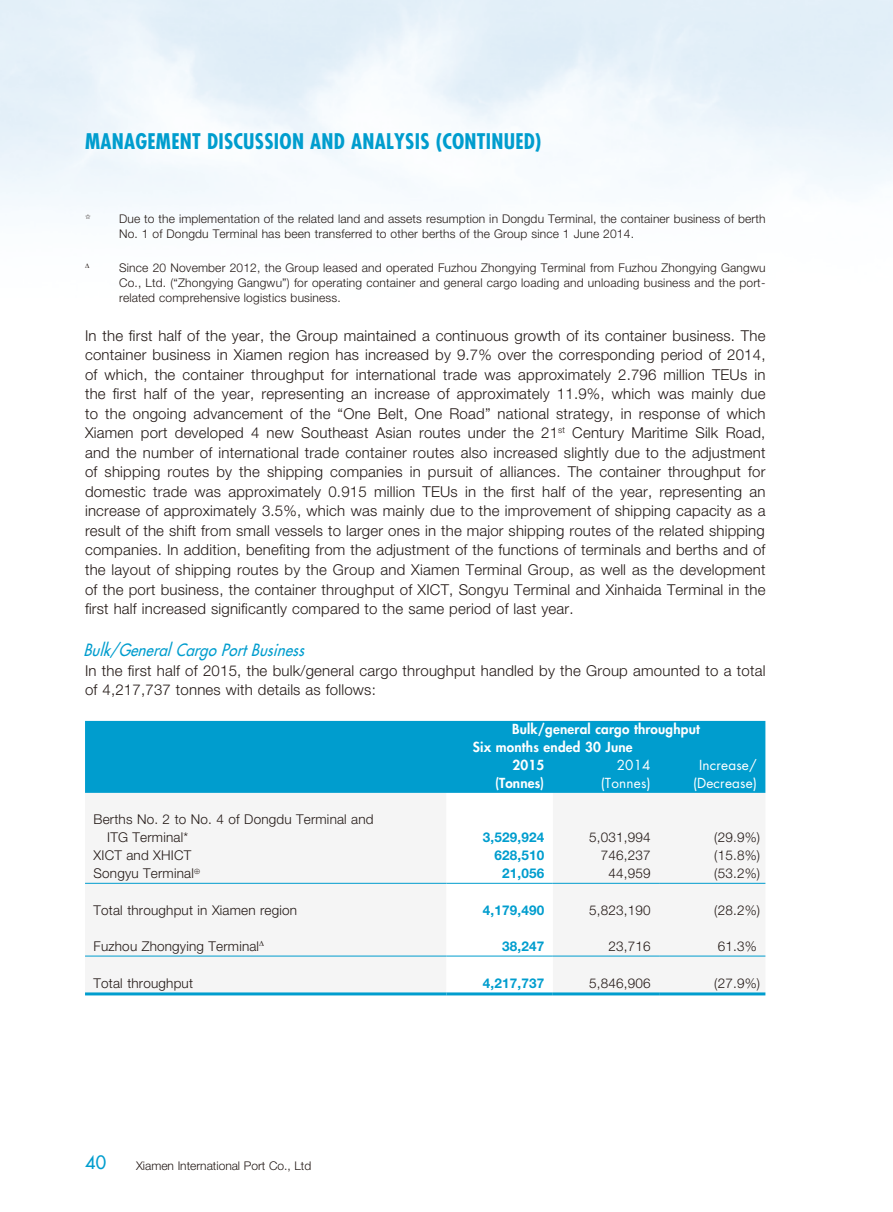
<style>
.page{position:relative;width:893px;height:1212px;background:#fff}
.page>*{position:absolute;margin:0;border:0;box-sizing:border-box;transform-origin:0 0}
.t1{font:700 condensed 21px "Futura";letter-spacing:.01em;color:#009dce}
.t2{font:18px "Futura";color:#009dce}
.t3{font:italic 16.5px "Futura";color:#009dce;scale:.9 1}
.t4{font:300 15px/19.5px "Helvetica Neue";letter-spacing:.015em;color:#231916;text-align:justify}
.t5{font:300 13.5px/18px "Helvetica Neue";letter-spacing:.015em;color:#231916}
.t6{font:800 13.5px "Futura";letter-spacing:.015em;color:#fff}
.t7{font:700 13.5px "Helvetica Neue";letter-spacing:.015em;color:#009dce}
.t8{font:13.5px "Futura";letter-spacing:.015em;color:#fff}
.t9{font:300 12px/15px "Helvetica Neue";letter-spacing:.01em;color:#231916}
</style>
<div class="page">
<div style="left:85px;top:721px;width:680px;height:72px;background:#009dce"></div>
<div style="left:85px;top:882px;width:680px;height:74px;background:#f5f5f5"></div>
<svg style="left:446px;top:882px;width:107px;height:74px"></svg>
<hr style="left:85px;top:883px;width:361px;height:1px;background:#009dce">
<hr style="left:446px;top:883px;width:107px;height:1px;background:#009dce">
<hr style="left:553px;top:883px;width:106px;height:1px;background:#009dce">
<hr style="left:659px;top:883px;width:106px;height:1px;background:#009dce">
<hr style="left:85px;top:956px;width:361px;height:1px;background:#009dce">
<hr style="left:446px;top:956px;width:107px;height:1px;background:#009dce">
<hr style="left:553px;top:956px;width:106px;height:1px;background:#009dce">
<hr style="left:659px;top:956px;width:106px;height:1px;background:#009dce">
<hr style="left:85px;top:992px;width:361px;height:3px;background:#009dce">
<hr style="left:446px;top:992px;width:107px;height:3px;background:#009dce">
<hr style="left:553px;top:992px;width:106px;height:3px;background:#009dce">
<hr style="left:659px;top:992px;width:106px;height:3px;background:#009dce">
<h1 class="t1" style="left:85px;top:128px;width:458px">MANAGEMENT DISCUSSION AND ANALYSIS (CONTINUED)</h1>
<p class="t9" style="left:119px;top:211px;width:648px">Due to the implementation of the related land and assets resumption in Dongdu Terminal, the container business of berth<br>No. 1 of Dongdu Terminal has been transferred to other berths of the Group since 1 June 2014.</p>
<p class="t9" style="left:119px;top:260px;width:648px;text-align:justify">Since 20 November 2012, the Group leased and operated Fuzhou Zhongying Terminal from Fuzhou Zhongying Gangwu Co., Ltd. (“Zhongying Gangwu”) for operating container and general cargo loading and unloading business and the port&shy;related comprehensive logistics business.</p>
<p class="t4" style="left:85px;top:326px;width:682px">In the first half of the year, the Group maintained a continuous growth of its container business. The container business in Xiamen region has increased by 9.7% over the corresponding period of 2014, of which, the container throughput for international trade was approximately 2.796 million TEUs in the first half of the year, representing an increase of approximately 11.9%, which was mainly due to the ongoing advancement of the “One Belt, One Road” national strategy, in response of which Xiamen port developed 4 new Southeast Asian routes under the 21<sup>st</sup> Century Maritime Silk Road, and the number of international trade container routes also increased slightly due to the adjustment of shipping routes by the shipping companies in pursuit of alliances. The container throughput for domestic trade was approximately 0.915 million TEUs in the first half of the year, representing an increase of approximately 3.5%, which was mainly due to the improvement of shipping capacity as a result of the shift from small vessels to larger ones in the major shipping routes of the related shipping companies. In addition, benefiting from the adjustment of the functions of terminals and berths and of the layout of shipping routes by the Group and Xiamen Terminal Group, as well as the development of the port business, the container throughput of XICT, Songyu Terminal and Xinhaida Terminal in the first half increased significantly compared to the same period of last year.</p>
<p class="t3" style="left:83px;top:639px;width:253px">Bulk/GeneralCargoPortBusiness</p>
<p class="t4" style="left:85px;top:660px;width:682px">In the first half of 2015, the bulk/general cargo throughput handled by the Group amounted to a total of 4,217,737 tonnes with details as follows:</p>
<p class="t6" style="left:512px;top:721px;width:189px">Bulk/general cargo throughput</p>
<p class="t6" style="left:473px;top:739px;width:161px">Six months ended 30 June</p>
<p class="t6" style="left:512px;top:757px;width:33px">2015</p>
<p class="t8" style="left:617px;top:757px;width:35px">2014</p>
<p class="t8" style="left:699px;top:757px;width:59px">Increase/</p>
<p class="t6" style="left:495px;top:775px;width:51px">(Tonnes)</p>
<p class="t8" style="left:601px;top:775px;width:51px">(Tonnes)</p>
<p class="t8" style="left:693px;top:775px;width:65px">(Decrease)</p>
<p class="t5" style="left:107px;top:810px;width:268px;text-indent:-14px">Berths No. 2 to No. 4 of Dongdu Terminal and<br>ITG Terminal*</p>
<p class="t7" style="left:483px;top:829px;width:63px">3,529,924</p>
<p class="t5" style="left:589px;top:828px;width:63px">5,031,994</p>
<p class="t5" style="left:714px;top:828px;width:47px">(29.9%)</p>
<p class="t5" style="left:94px;top:846px;width:99px">XICT and XHICT</p>
<p class="t7" style="left:494px;top:847px;width:51px">628,510</p>
<p class="t5" style="left:601px;top:846px;width:51px">746,237</p>
<p class="t5" style="left:714px;top:846px;width:47px">(15.8%)</p>
<p class="t5" style="left:94px;top:864px;width:108px">Songyu Terminal⊕</p>
<p class="t7" style="left:502px;top:865px;width:44px">21,056</p>
<p class="t5" style="left:608px;top:864px;width:44px">44,959</p>
<p class="t5" style="left:714px;top:864px;width:47px">(53.2%)</p>
<p class="t5" style="left:94px;top:901px;width:205px">Total throughput in Xiamen region</p>
<p class="t7" style="left:483px;top:901px;width:63px">4,179,490</p>
<p class="t5" style="left:589px;top:901px;width:63px">5,823,190</p>
<p class="t5" style="left:714px;top:901px;width:47px">(28.2%)</p>
<p class="t5" style="left:94px;top:937px;width:172px">Fuzhou Zhongying Terminal∆</p>
<p class="t7" style="left:502px;top:937px;width:44px">38,247</p>
<p class="t5" style="left:608px;top:937px;width:44px">23,716</p>
<p class="t5" style="left:718px;top:937px;width:41px">61.3%</p>
<p class="t5" style="left:94px;top:973px;width:101px">Total throughput</p>
<p class="t7" style="left:483px;top:974px;width:63px">4,217,737</p>
<p class="t5" style="left:589px;top:973px;width:63px">5,846,906</p>
<p class="t5" style="left:714px;top:973px;width:47px">(27.9%)</p>
<p class="t2" style="left:85px;top:1151px;width:23px">40</p>
<p class="t9" style="left:136px;top:1158px;width:177px">Xiamen International Port Co., Ltd</p>
</div>
